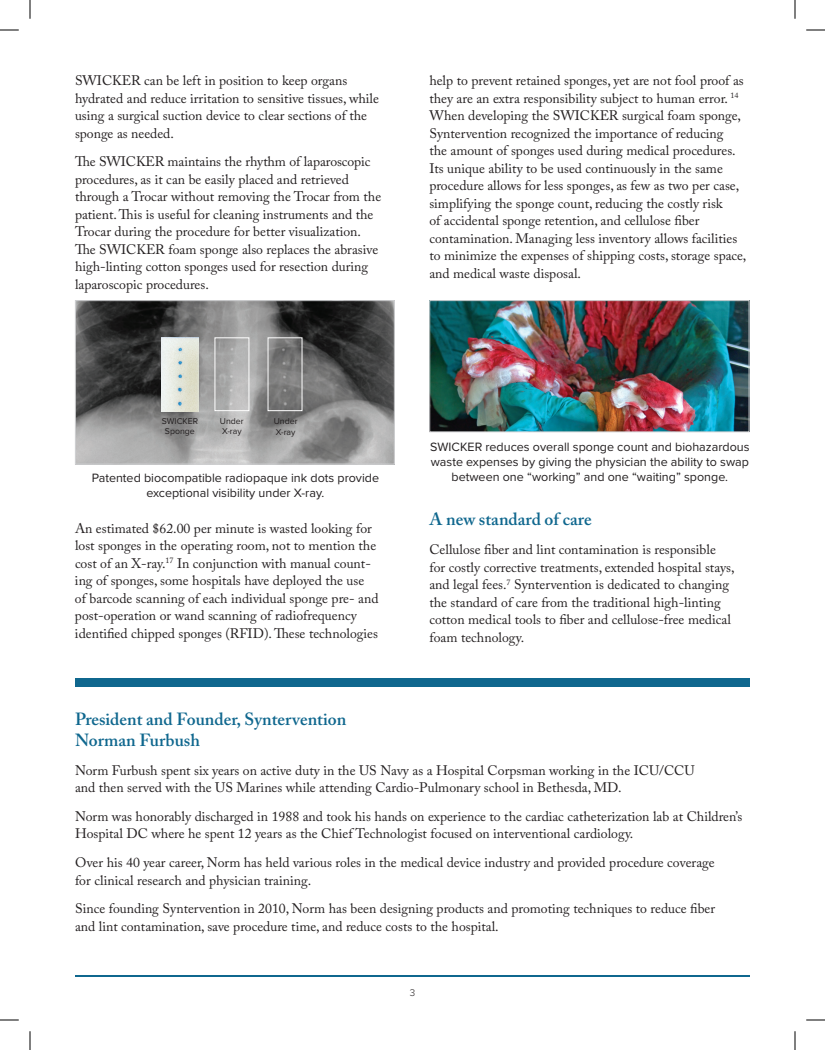
<style>
.page{position:relative;width:825px;height:1050px;background:#fff}
.page>*{position:absolute;margin:0;border:0;box-sizing:border-box;transform-origin:0 0}
.t1{font:600 17.5px/21px "Adobe Caslon Pro";color:#0f678e}
.t2{font:13.75px/17.5px "Adobe Caslon Pro";color:#231f20}
.t3{font:12.5px/15px "Proxima Nova";color:#231f20}
.t4{font:300 10px "Proxima Nova";color:#231f20}
.t5{font:8.75px/10px "Proxima Nova";color:#231f20}
</style>
<div class="page">
<img style="left:432px;top:302px;width:315px;height:128px">
<div style="left:430px;top:300px;width:319px;height:132px;border:1px solid #d1d2d4"></div>
<img style="left:77px;top:302px;width:316px;height:160px">
<div style="left:75px;top:300px;width:320px;height:164px;border:1px solid #d1d2d4"></div>
<img style="left:162px;top:338px;width:36px;height:74px">
<div style="left:214px;top:337px;width:35px;height:74px;border:1px solid #fff"></div>
<div style="left:268px;top:337px;width:34px;height:74px;border:1px solid #fff"></div>
<hr style="left:75px;top:975px;width:675px;height:2px;background:#0f678e">
<div style="left:75px;top:678px;width:675px;height:8px;background:#0f678e"></div>
<svg style="left:0;top:29px;width:19px;height:2px"></svg>
<svg style="left:806px;top:29px;width:19px;height:2px"></svg>
<svg style="left:0;top:1019px;width:19px;height:2px"></svg>
<svg style="left:806px;top:1019px;width:19px;height:2px"></svg>
<svg style="left:29px;top:0;width:2px;height:19px"></svg>
<svg style="left:29px;top:1031px;width:2px;height:19px"></svg>
<svg style="left:794px;top:0;width:2px;height:19px"></svg>
<svg style="left:794px;top:1031px;width:2px;height:19px"></svg>
<p class="t2" style="left:75px;top:72px;width:306px">SWICKER can be left in position to keep organs hydrated and reduce irritation to sensitive tissues, while using a surgical suction device to clear sections of the sponge as needed.</p>
<p class="t2" style="left:75px;top:153px;width:308px">The SWICKER maintains the rhythm of laparoscopic procedures, as it can be easily placed and retrieved through a Trocar without removing the Trocar from the patient. This is useful for cleaning instruments and the Trocar during the procedure for better visualization.<br>The SWICKER foam sponge also replaces the abrasive high-linting cotton sponges used for resection during laparoscopic procedures.</p>
<p class="t2" style="left:429px;top:72px;width:319px">help to prevent retained sponges, yet are not fool proof as they are an extra responsibility subject to human error. <sup>14<br></sup>When developing the SWICKER surgical foam sponge, Syntervention recognized the importance of reducing<br>the amount of sponges used during medical procedures.<br>Its unique ability to be used continuously in the same procedure allows for less sponges, as few as two per case, simplifying the sponge count, reducing the costly risk<br>of accidental sponge retention, and cellulose fiber contamination. Managing less inventory allows facilities to minimize the expenses of shipping costs, storage space, and medical waste disposal.</p>
<p class="t5" style="left:162px;top:416px;width:38px;text-align:center">SWICKER<br>Sponge</p>
<p class="t5" style="left:220px;top:416px;width:25px">Under<br>X-ray</p>
<p class="t5" style="left:274px;top:416px;width:25px;line-height:10.5px">Under<br>X-ray</p>
<p class="t3" style="left:430px;top:439px;width:321px">SWICKER reduces overall sponge count and biohazardous waste expenses by giving the physician the ability to swap</p>
<p class="t3" style="left:92px;top:470px;width:289px">Patented biocompatible radiopaque ink dots provide</p>
<p class="t3" style="left:452px;top:469px;width:278px">between one “working” and one “waiting” sponge.</p>
<p class="t3" style="left:147px;top:485px;width:179px">exceptional visibility under X-ray.</p>
<p class="t2" style="left:75px;top:519px;width:305px">An estimated $62.00 per minute is wasted looking for lost sponges in the operating room, not to mention the cost of an X-ray.<sup>17</sup> In conjunction with manual count&shy;ing of sponges, some hospitals have deployed the use of barcode scanning of each individual sponge pre- and post-operation or wand scanning of radiofrequency identified chipped sponges (RFID). These technologies</p>
<p class="t1" style="left:429px;top:509px;width:164px">A new standard of care</p>
<p class="t2" style="left:429px;top:541px;width:307px">Cellulose fiber and lint contamination is responsible for costly corrective treatments, extended hospital stays, and legal fees.<sup>7</sup> Syntervention is dedicated to changing the standard of care from the traditional high-linting cotton medical tools to fiber and cellulose-free medical foam technology.</p>
<p class="t1" style="left:75px;top:708px;width:273px">President and Founder, Syntervention<br>Norman Furbush</p>
<p class="t2" style="left:75px;top:761px;width:621px">Norm Furbush spent six years on active duty in the US Navy as a Hospital Corpsman working in the ICU/CCU and then served with the US Marines while attending Cardio-Pulmonary school in Bethesda, MD.</p>
<p class="t2" style="left:75px;top:807px;width:669px">Norm was honorably discharged in 1988 and took his hands on experience to the cardiac catheterization lab at Children’s<br>Hospital DC where he spent 12 years as the Chief Technologist focused on interventional cardiology.</p>
<p class="t2" style="left:75px;top:854px;width:641px">Over his 40 year career, Norm has held various roles in the medical device industry and provided procedure coverage for clinical research and physician training.</p>
<p class="t2" style="left:75px;top:900px;width:642px">Since founding Syntervention in 2010, Norm has been designing products and promoting techniques to reduce fiber and lint contamination, save procedure time, and reduce costs to the hospital.</p>
<p class="t4" style="left:410px;top:985px;width:7px">3</p>
</div>
